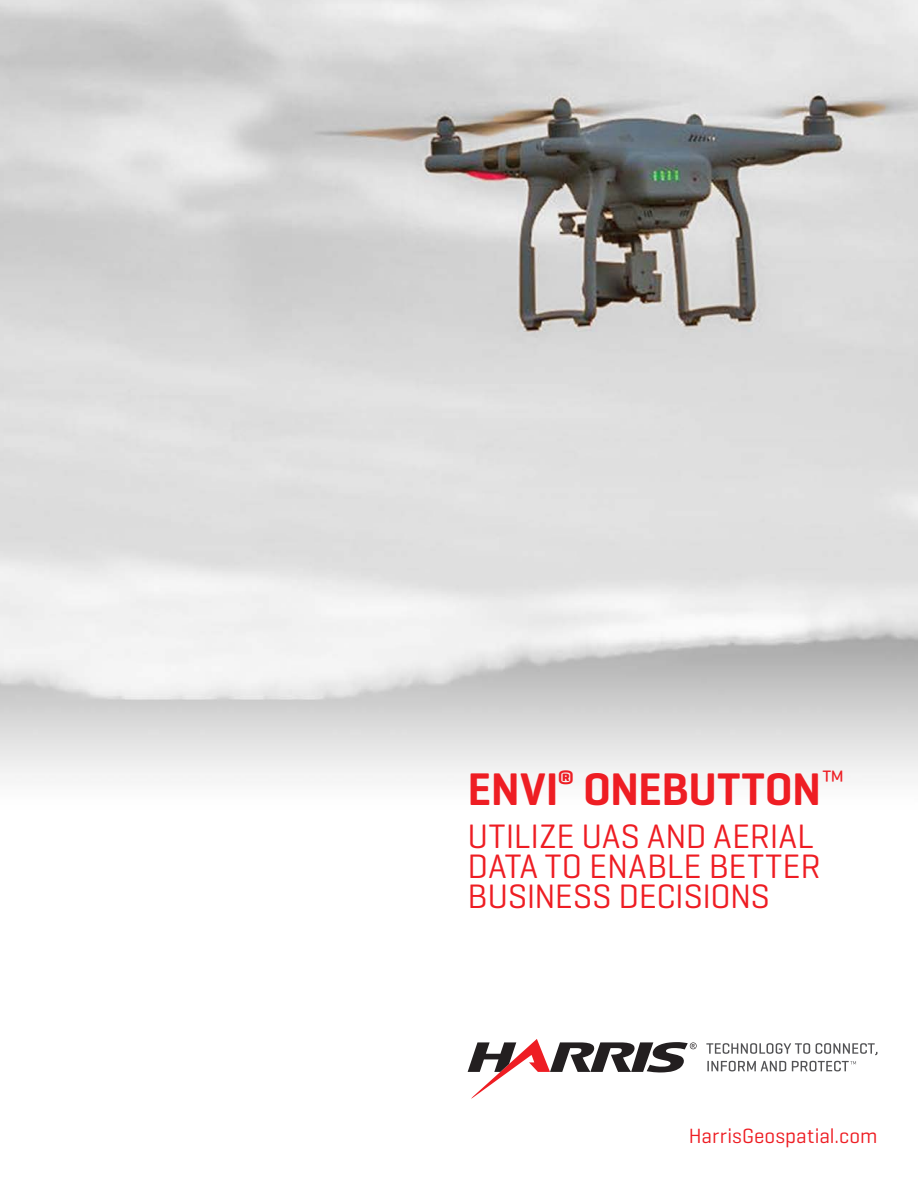
<style>
.page{position:relative;width:918px;height:1188px;background:#fff}
.page>*{position:absolute;margin:0;border:0;box-sizing:border-box;transform-origin:0 0}
.Cover_Header__36pt_3{font:600 46.5px "Geogrotesque";letter-spacing:-.01em;color:#ee1d23}
.Cover_Header__36pt_3-2{font:34.5px/30px "Geogrotesque";letter-spacing:-.005em;color:#ee1d23}
.Twitter___FRONT_PAGE{font:21px "Geogrotesque";letter-spacing:.005em;color:#ee1d23}
</style>
<div class="page">
<img style="left:0;top:0;width:918px;height:1072px">
<svg style="left:468px;top:1039px;width:229px;height:60px"></svg>
<svg style="left:706px;top:1043px;width:104px;height:11px"></svg>
<svg style="left:816px;top:1043px;width:61px;height:12px"></svg>
<svg style="left:707px;top:1061px;width:79px;height:10px"></svg>
<svg style="left:792px;top:1061px;width:64px;height:10px"></svg>
<p class="Cover_Header__36pt_3" style="left:468px;top:760px;width:378px">ENVI<sup>®</sup> ONEBUTTON<sup>™</sup></p>
<p class="Cover_Header__36pt_3-2" style="left:468px;top:821px;width:355px">UTILIZE UAS AND AERIAL<br>DATA TO ENABLE BETTER<br>BUSINESS DECISIONS</p>
<p class="Twitter___FRONT_PAGE" style="left:689px;top:1122px;width:190px">HarrisGeospatial.com</p>
</div>
